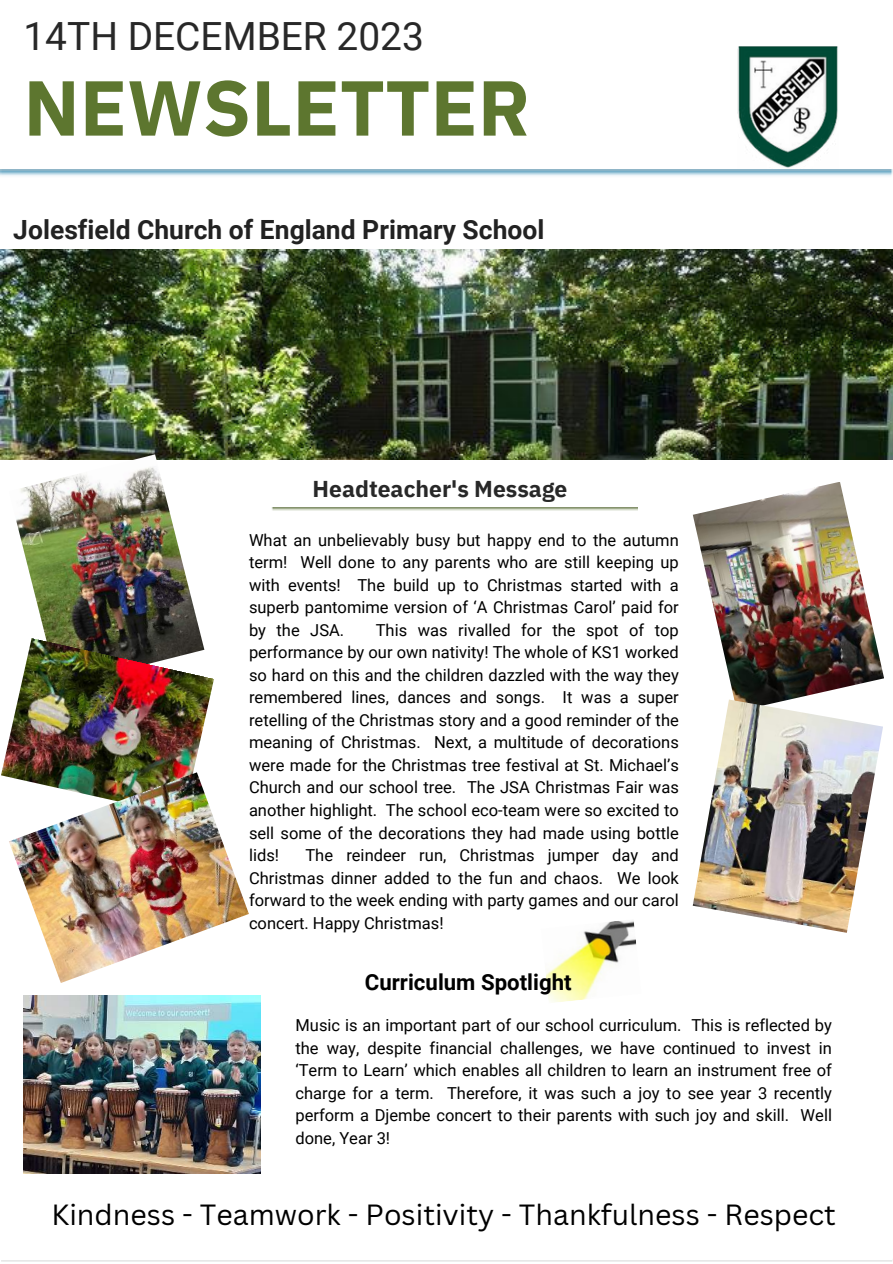
<style>
.page{position:relative;width:893px;height:1264px;background:#fff}
.page>*{position:absolute;margin:0;border:0;box-sizing:border-box;transform-origin:0 0}
.t1{font:700 77.7px "IBM Plex Sans";color:#5d762f}
.t2{font:38.85px "Roboto";color:#282828}
.t3{font:28.5px "Canva Sans";color:#000}
.t4{font:700 26.4px "Roboto";color:#222}
.t5{font:700 22.8px "IBM Plex Sans";color:#282828}
.t6{font:700 22.2px "Roboto";color:#000}
.t7{font:16.5px/22.5px "Roboto";color:#000;text-align:justify}
</style>
<div class="page">
<img style="left:0;top:249px;width:892px;height:211px">
<img style="left:271px;top:507px;width:366px;height:4px">
<img style="left:737px;top:47px;width:101px;height:121px">
<img style="left:546px;top:921px;width:90px;height:81px">
<img style="left:23px;top:995px;width:238px;height:178px">
<img style="left:693px;top:482px;width:191px;height:217px">
<img style="left:9px;top:454px;width:195px;height:184px">
<img style="left:1px;top:638px;width:213px;height:139px">
<img style="left:9px;top:772px;width:240px;height:211px">
<img style="left:692px;top:699px;width:191px;height:233px">
<h2 class="t2" style="left:23px;top:9px;width:402px">14TH DECEMBER 2023</h2>
<h1 class="t1" style="left:23px;top:46px;width:508px">NEWSLETTER</h1>
<h3 class="t4" style="left:13px;top:211px;width:532px">Jolesfield Church of England Primary School</h3>
<h3 class="t5" style="left:312px;top:470px;width:256px">Headteacher's Message</h3>
<p class="t7" style="left:249px;top:528px;width:431px">What an unbelievably busy but happy end to the autumn term! Well done to any parents who are still keeping up with events! The build up to Christmas started with a superb pantomime version of ‘A Christmas Carol’ paid for by the JSA.</p>
<p class="t7" style="left:249px;top:618px;width:431px;text-indent:127px">This was rivalled for the spot of top performance by our own nativity! The whole of KS1 worked so hard on this and the children dazzled with the way they remembered lines, dances and songs. It was a super retelling of the Christmas story and a good reminder of the meaning of Christmas. Next, a multitude of decorations were made for the Christmas tree festival at St. Michael’s Church and our school tree. The JSA Christmas Fair was another highlight. The school eco-team were so excited to sell some of the decorations they had made using bottle lids!</p>
<p class="t7" style="left:249px;top:843px;width:431px;text-indent:56px">The reindeer run, Christmas jumper day and Christmas dinner added to the fun and chaos. We look forward to the week ending with party games and our carol concert. Happy Christmas!</p>
<h3 class="t6" style="left:365px;top:966px;width:208px">Curriculum Spotlight</h3>
<p class="t7" style="left:295px;top:1013px;width:538px">Music is an important part of our school curriculum. This is reflected by the way, despite financial challenges, we have continued to invest in ‘Term to Learn’ which enables all children to learn an instrument free of charge for a term. Therefore, it was such a joy to see year 3 recently perform a Djembe concert to their parents with such joy and skill. Well done, Year 3!</p>
<h3 class="t3" style="left:51px;top:1197px;width:786px">Kindness - Teamwork - Positivity - Thankfulness - Respect</h3>
</div>
